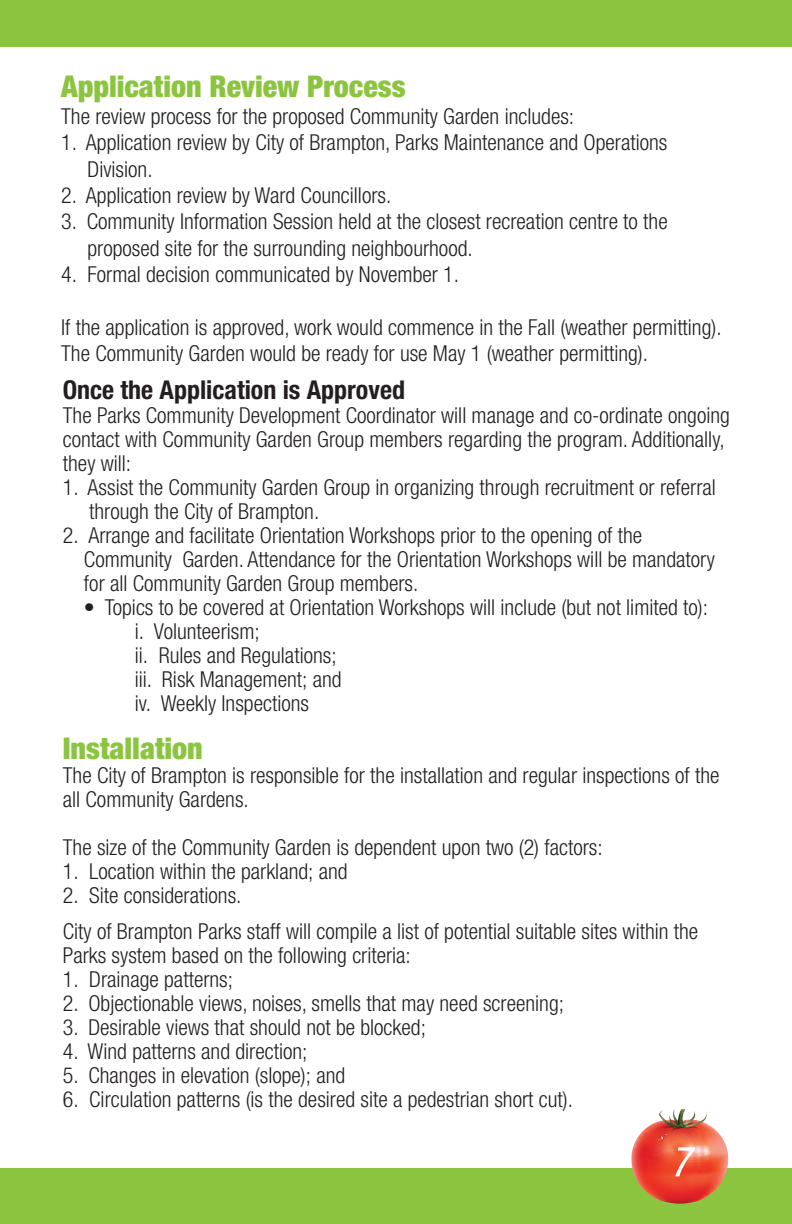
<style>
.page{position:relative;width:792px;height:1224px;background:#fff}
.page>*{position:absolute;margin:0;border:0;box-sizing:border-box;transform-origin:0 0}
.t1{font:900 condensed 30px "Helvetica Neue";color:#8bc53f}
.t2{font:700 condensed 26px "Helvetica Neue";color:#231f20}
.t3{font:300 condensed 22px/24px "Helvetica Neue";color:#231f20}
</style>
<div class="page">
<div style="left:0;top:1169px;width:792px;height:55px;background:#8bc53f"></div>
<div style="left:0;top:0;width:792px;height:46px;background:#8bc53f"></div>
<svg style="left:631px;top:1109px;width:97px;height:95px"></svg>
<h1 class="t1" style="left:61px;top:68px;width:346px">Application Review Process</h1>
<p class="t3" style="left:61px;top:104px;width:515px">The review process for the proposed Community Garden includes:</p>
<p class="t3" style="left:88px;top:129px;width:581px;line-height:26.4px;text-indent:-26px">1. Application review by City of Brampton, Parks Maintenance and Operations<br>Division.</p>
<p class="t3" style="left:61px;top:183px;width:332px">2. Application review by Ward Councillors.</p>
<p class="t3" style="left:88px;top:208px;width:582px;line-height:26.4px;text-indent:-26px">3. Community Information Session held at the closest recreation centre to the proposed site for the surrounding neighbourhood.</p>
<p class="t3" style="left:61px;top:262px;width:399px">4. Formal decision communicated by November 1.</p>
<p class="t3" style="left:61px;top:314px;width:662px;line-height:26.4px">If the application is approved, work would commence in the Fall (weather permitting).<br>The Community Garden would be ready for use May 1 (weather permitting).</p>
<p class="t2" style="left:63px;top:374px;width:344px">Once the Application is Approved</p>
<p class="t3" style="left:63px;top:404px;width:669px">The Parks Community Development Coordinator will manage and co-ordinate ongoing contact with Community Garden Group members regarding the program. Additionally, they will:</p>
<p class="t3" style="left:89px;top:476px;width:628px;text-indent:-26px">1. Assist the Community Garden Group in organizing through recruitment or referral through the City of Brampton.</p>
<p class="t3" style="left:84px;top:524px;width:632px;text-indent:-21px">2. Arrange and facilitate Orientation Workshops prior to the opening of the<br>Community Garden. Attendance for the Orientation Workshops will be mandatory for all Community Garden Group members.</p>
<p class="t3" style="left:135px;top:596px;width:575px;text-indent:-51px">• Topics to be covered at Orientation Workshops will include (but not limited to): i. Volunteerism;<br>ii. Rules and Regulations;<br>iii. Risk Management; and<br>iv. Weekly Inspections</p>
<h1 class="t1" style="left:63px;top:730px;width:142px">Installation</h1>
<p class="t3" style="left:63px;top:764px;width:658px">The City of Brampton is responsible for the installation and regular inspections of the all Community Gardens.</p>
<p class="t3" style="left:63px;top:836px;width:541px">The size of the Community Garden is dependent upon two (2) factors:</p>
<p class="t3" style="left:63px;top:860px;width:286px">1. Location within the parkland; and</p>
<p class="t3" style="left:63px;top:878px;width:637px;line-height:36px">2. Site considerations.<br>City of Brampton Parks staff will compile a list of potential suitable sites within the</p>
<p class="t3" style="left:63px;top:944px;width:350px">Parks system based on the following criteria:</p>
<p class="t3" style="left:63px;top:968px;width:172px">1. Drainage patterns;</p>
<p class="t3" style="left:63px;top:992px;width:503px">2. Objectionable views, noises, smells that may need screening;</p>
<p class="t3" style="left:63px;top:1016px;width:365px">3. Desirable views that should not be blocked;</p>
<p class="t3" style="left:63px;top:1040px;width:246px">4. Wind patterns and direction;</p>
<p class="t3" style="left:63px;top:1064px;width:284px">5. Changes in elevation (slope); and</p>
<p class="t3" style="left:63px;top:1088px;width:512px">6. Circulation patterns (is the desired site a pedestrian short cut).</p>
</div>
